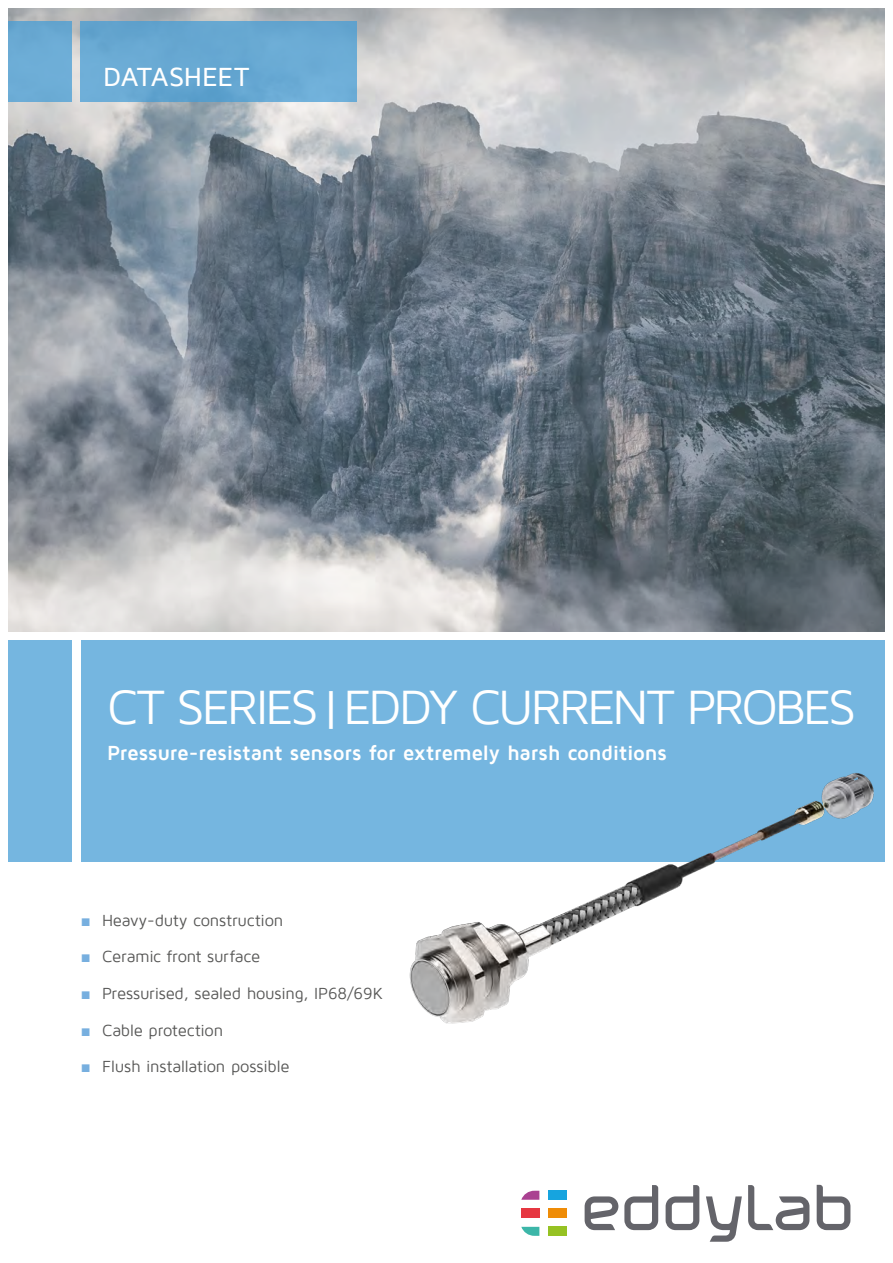
<style>
.page{position:relative;width:893px;height:1263px;background:#fff}
.page>*{position:absolute;margin:0;border:0;box-sizing:border-box;transform-origin:0 0}
.t1{font:49.5px "Maven Pro";letter-spacing:-.055em;color:#fff}
.t2{font:500 27px "Maven Pro";letter-spacing:-.01em;color:#fff}
.t3{font:700 21px "Maven Pro";letter-spacing:-.01em;color:#fff}
.t4{font:16.5px "Maven Pro";letter-spacing:-.015em;color:#575756}
.s1{font-family:"Impact";color:#77afdf}
</style>
<div class="page">
<div style="left:81px;top:640px;width:803px;height:221px;background:#75b6e0"></div>
<div style="left:9px;top:640px;width:63px;height:221px;background:#75b6e0"></div>
<svg style="left:666px;top:1185px;width:33px;height:45px"></svg>
<svg style="left:585px;top:1196px;width:33px;height:34px"></svg>
<svg style="left:624px;top:1185px;width:34px;height:45px"></svg>
<svg style="left:748px;top:1185px;width:61px;height:45px"></svg>
<svg style="left:817px;top:1185px;width:33px;height:45px"></svg>
<div style="left:548px;top:1209px;width:18px;height:9px;background:#ef8c07"></div>
<div style="left:521px;top:1209px;width:18px;height:9px;background:#e63741"></div>
<div style="left:548px;top:1191px;width:18px;height:9px;background:#16a4df"></div>
<svg style="left:521px;top:1191px;width:18px;height:9px"></svg>
<div style="left:548px;top:1226px;width:18px;height:10px;background:#96c223"></div>
<svg style="left:521px;top:1227px;width:18px;height:9px"></svg>
<svg style="left:706px;top:1196px;width:36px;height:46px"></svg>
<img style="left:9px;top:9px;width:875px;height:622px">
<div style="left:81px;top:21px;width:276px;height:81px;background:#68a9d3"></div>
<div style="left:9px;top:21px;width:63px;height:81px;background:#6cacd6"></div>
<img style="left:369px;top:735px;width:516px;height:289px">
<h2 class="t2" style="left:103px;top:62px;width:148px">DATASHEET</h2>
<h1 class="t1" style="left:107px;top:682px;width:751px">CT SERIES|EDDY CURRENT PROBES</h1>
<p class="t3" style="left:107px;top:742px;width:562px">Pressure-resistant sensors for extremely harsh conditions</p>
<p class="t4" style="left:81px;top:912px;width:204px"><span class="s1">■</span> Heavy-duty construction</p>
<p class="t4" style="left:81px;top:948px;width:181px"><span class="s1">■</span> Ceramic front surface</p>
<p class="t4" style="left:81px;top:985px;width:304px"><span class="s1">■</span> Pressurised, sealed housing, IP68/69K</p>
<p class="t4" style="left:81px;top:1021px;width:144px"><span class="s1">■</span> Cable protection</p>
<p class="t4" style="left:81px;top:1058px;width:210px"><span class="s1">■</span> Flush installation possible</p>
</div>
